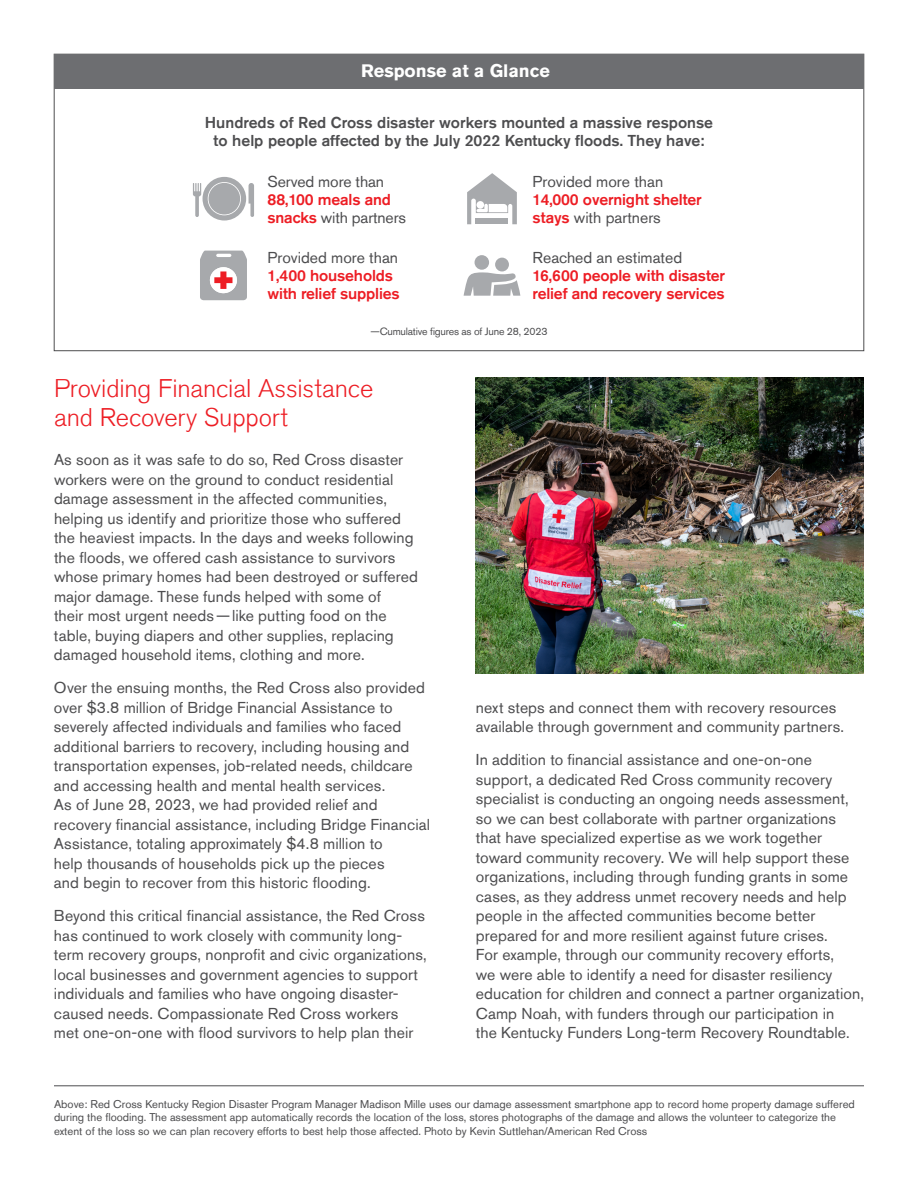
<style>
.page{position:relative;width:918px;height:1188px;background:#fff}
.page>*{position:absolute;margin:0;border:0;box-sizing:border-box;transform-origin:0 0}
.t1{font:300 25.5px/28.5px "Akzidenz Grotesk Std";letter-spacing:-.005em;color:#ed1d24}
.t2{font:700 18px "Akzidenz Grotesk Std";color:#fff}
.t3{font:15.75px/19.5px "Akzidenz Grotesk Std";letter-spacing:.005em;color:#4d4d4f}
.t4{font:500 15.75px/18.1px "Akzidenz Grotesk Std";letter-spacing:-.01em;color:#ed1d24}
.t5{font:500 15.75px/18.1px "Akzidenz Grotesk Std";color:#4d4d4f;text-align:center}
.t6{font:11.25px/13.5px "Akzidenz Grotesk Std";color:#4d4d4f}
.t7{font:10.5px "Akzidenz Grotesk Std";letter-spacing:-.02em;color:#4d4d4f}
.s1{font-weight:400;color:#4d4d4f}
</style>
<div class="page">
<svg style="left:54px;top:89px;width:810px;height:262px"></svg>
<div style="left:54px;top:54px;width:810px;height:35px;background:#6d6e71"></div>
<svg style="left:467px;top:173px;width:50px;height:51px"></svg>
<div style="left:475px;top:255px;width:14px;height:15px;background:#a7a9ac;border-radius:50%"></div>
<div style="left:495px;top:258px;width:14px;height:13px;background:#a7a9ac;border-radius:50%"></div>
<svg style="left:464px;top:272px;width:56px;height:24px"></svg>
<svg style="left:193px;top:177px;width:61px;height:44px"></svg>
<div style="left:209px;top:183px;width:31px;height:32px;background:#a7a9ac;border-radius:50%"></div>
<svg style="left:200px;top:251px;width:47px;height:49px"></svg>
<img style="left:476px;top:378px;width:388px;height:296px">
<hr style="left:54px;top:1086px;width:810px;height:1px;background:#4d4d4f">
<p class="t2" style="left:361px;top:61px;width:190px">Response at a Glance</p>
<p class="t5" style="left:205px;top:113px;width:510px">Hundreds of Red Cross disaster workers mounted a massive response to help people affected by the July 2022 Kentucky floods. They have:</p>
<p class="t3" style="left:268px;top:171px;width:118px">Served more than</p>
<p class="t4" style="left:268px;top:190px;width:140px">88,100 meals and snacks <span class="s1">with partners</span></p>
<p class="t3" style="left:268px;top:248px;width:132px">Provided more than</p>
<p class="t4" style="left:268px;top:266px;width:134px">1,400 households with relief supplies</p>
<p class="t3" style="left:533px;top:171px;width:132px">Provided more than</p>
<p class="t4" style="left:533px;top:190px;width:171px">14,000 overnight shelter stays <span class="s1">with partners</span></p>
<p class="t3" style="left:533px;top:248px;width:151px">Reached an estimated</p>
<p class="t4" style="left:533px;top:266px;width:194px">16,600 people with disaster relief and recovery services</p>
<p class="t7" style="left:371px;top:325px;width:178px">—Cumulative figures as of June 28, 2023</p>
<h1 class="t1" style="left:54px;top:374px;width:321px">Providing Financial Assistance and Recovery Support</h1>
<p class="t3" style="left:54px;top:450px;width:366px">As soon as it was safe to do so, Red Cross disaster workers were on the ground to conduct residential damage assessment in the affected communities, helping us identify and prioritize those who suffered the heaviest impacts. In the days and weeks following the floods, we offered cash assistance to survivors whose primary homes had been destroyed or suffered major damage. These funds helped with some of<br>their most urgent needs—like putting food on the table, buying diapers and other supplies, replacing damaged household items, clothing and more.</p>
<p class="t3" style="left:54px;top:678px;width:378px">Over the ensuing months, the Red Cross also provided over $3.8 million of Bridge Financial Assistance to severely affected individuals and families who faced additional barriers to recovery, including housing and transportation expenses, job-related needs, childcare and accessing health and mental health services.<br>As of June 28, 2023, we had provided relief and recovery financial assistance, including Bridge Financial Assistance, totaling approximately $4.8 million to<br>help thousands of households pick up the pieces<br>and begin to recover from this historic flooding.</p>
<p class="t3" style="left:54px;top:906px;width:374px">Beyond this critical financial assistance, the Red Cross has continued to work closely with community long&shy;term recovery groups, nonprofit and civic organizations, local businesses and government agencies to support individuals and families who have ongoing disaster&shy;caused needs. Compassionate Red Cross workers met one-on-one with flood survivors to help plan their</p>
<p class="t3" style="left:476px;top:697px;width:370px">next steps and connect them with recovery resources available through government and community partners.</p>
<p class="t3" style="left:476px;top:750px;width:390px">In addition to financial assistance and one-on-one support, a dedicated Red Cross community recovery specialist is conducting an ongoing needs assessment, so we can best collaborate with partner organizations that have specialized expertise as we work together toward community recovery. We will help support these organizations, including through funding grants in some cases, as they address unmet recovery needs and help people in the affected communities become better prepared for and more resilient against future crises.<br>For example, through our community recovery efforts,<br>we were able to identify a need for disaster resiliency education for children and connect a partner organization, Camp Noah, with funders through our participation in<br>the Kentucky Funders Long-term Recovery Roundtable.</p>
<p class="t6" style="left:54px;top:1097px;width:802px">Above: Red Cross Kentucky Region Disaster Program Manager Madison Mille uses our damage assessment smartphone app to record home property damage suffered during the flooding. The assessment app automatically records the location of the loss, stores photographs of the damage and allows the volunteer to categorize the extent of the loss so we can plan recovery efforts to best help those affected. Photo by Kevin Suttlehan/American Red Cross</p>
</div>
